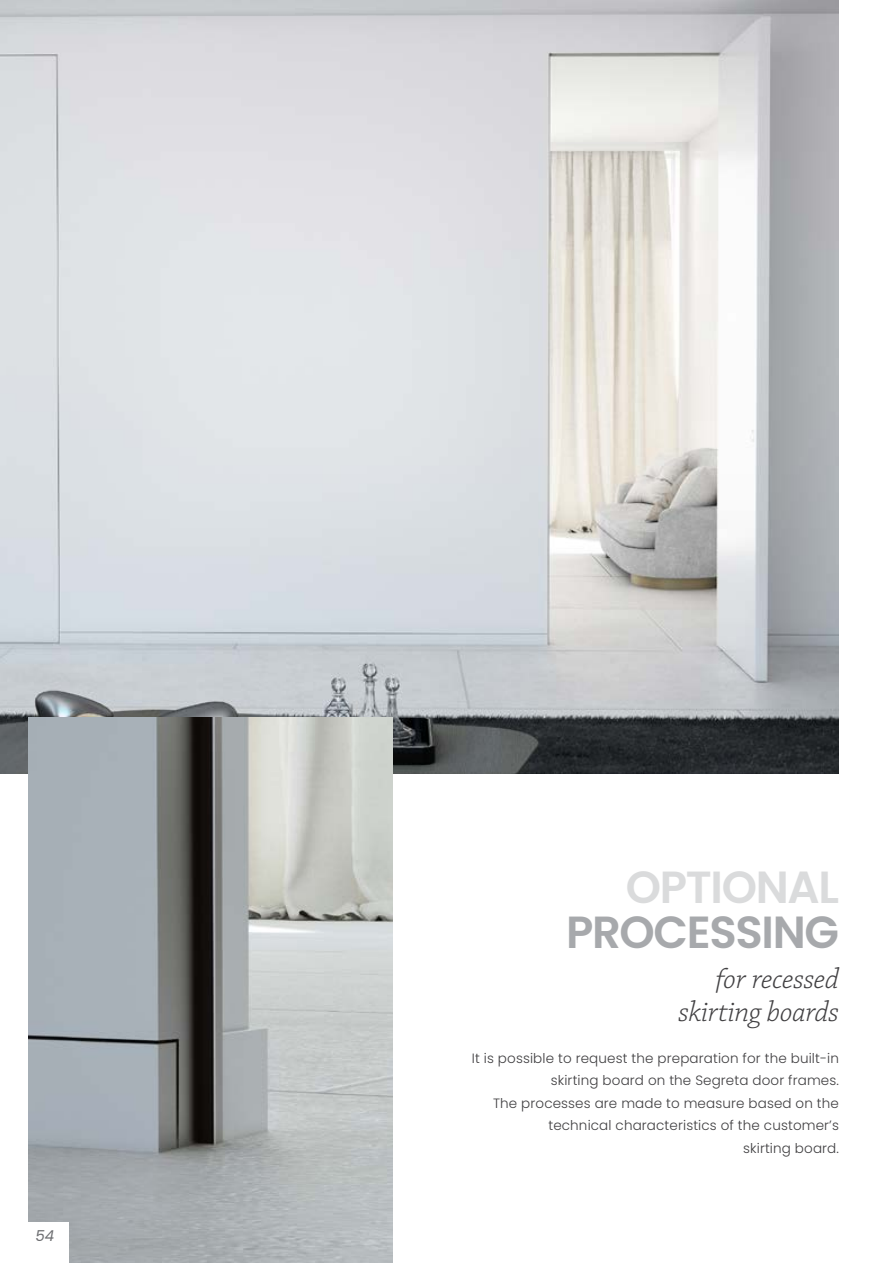
<style>
.page{position:relative;width:893px;height:1263px;background:#fff}
.page>*{position:absolute;margin:0;border:0;box-sizing:border-box;transform-origin:0 0}
.t1{font:600 45px "Poppins";letter-spacing:-.03em;color:#a7a9ac}
.t2{font:600 45px "Poppins";letter-spacing:-.03em;color:#dadbdc}
.t3{font:italic 300 30px/33px "Chaparral Pro";letter-spacing:-.01em;color:#414042;text-align:right}
.t4{font:italic 15px "Poppins";color:#6d6e71}
.t5{font:300 13.5px/22.5px "Poppins";letter-spacing:.01em;color:#414042;text-align:right}
</style>
<div class="page">
<img style="left:0;top:0;width:839px;height:774px">
<img style="left:29px;top:718px;width:364px;height:545px">
<div style="left:0;top:1223px;width:68px;height:40px;background:#fff"></div>
<p class="t4" style="left:35px;top:1227px;width:20px">54</p>
<h1 class="t2" style="left:626px;top:861px;width:214px">OPTIONAL</h1>
<h1 class="t1" style="left:566px;top:906px;width:274px">PROCESSING</h1>
<h2 class="t3" style="left:679px;top:963px;width:162px">for recessed skirting boards</h2>
<p class="t5" style="left:472px;top:1047px;width:369px">It is possible to request the preparation for the built-in skirting board on the Segreta door frames.<br>The processes are made to measure based on the technical characteristics of the customer’s<br>skirting board.</p>
</div>
